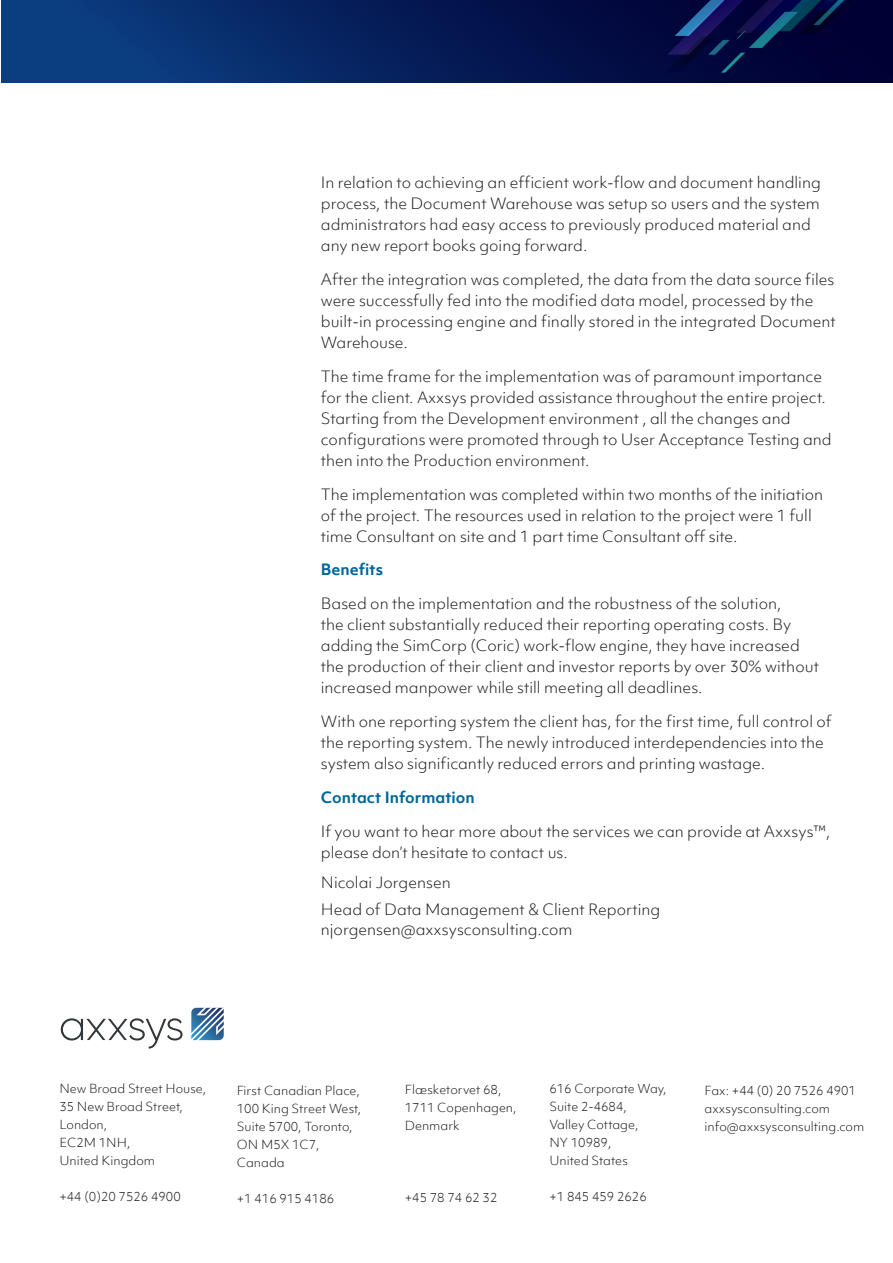
<style>
.page{position:relative;width:893px;height:1263px;background:#fff}
.page>*{position:absolute;margin:0;border:0;box-sizing:border-box;transform-origin:0 0}
.t1{font:300 15px/21px "Objektiv Mk 1";color:#231f20}
.t2{font:700 15px "Objektiv Mk 1";color:#069}
.t3{font:300 12px "Objektiv Mk 1";color:#231f20}
</style>
<div class="page">
<svg style="left:61px;top:1018px;width:122px;height:31px"></svg>
<svg style="left:191px;top:1007px;width:33px;height:34px"></svg>
<div style="left:1px;top:0;width:892px;height:83px;background:linear-gradient(to right,#0b4084,#00002b)"></div>
<svg style="left:665px;top:0;width:228px;height:73px;background:#050f43"></svg>
<p class="t1" style="left:321px;top:172px;width:501px">In relation to achieving an efficient work-flow and document handling process, the Document Warehouse was setup so users and the system administrators had easy access to previously produced material and any new report books going forward.</p>
<p class="t1" style="left:321px;top:269px;width:516px">After the integration was completed, the data from the data source files were successfully fed into the modified data model, processed by the built-in processing engine and finally stored in the integrated Document Warehouse.</p>
<p class="t1" style="left:321px;top:366px;width:512px">The time frame for the implementation was of paramount importance for the client. Axxsys provided assistance throughout the entire project.<br>Starting from the Development environment , all the changes and configurations were promoted through to User Acceptance Testing and then into the Production environment.</p>
<p class="t1" style="left:321px;top:483px;width:504px">The implementation was completed within two months of the initiation of the project. The resources used in relation to the project were 1 full time Consultant on site and 1 part time Consultant off site.</p>
<p class="t2" style="left:321px;top:559px;width:64px">Benefits</p>
<p class="t1" style="left:321px;top:593px;width:500px">Based on the implementation and the robustness of the solution,<br>the client substantially reduced their reporting operating costs. By adding the SimCorp (Coric) work-flow engine, they have increased the production of their client and investor reports by over 30% without increased manpower while still meeting all deadlines.</p>
<p class="t1" style="left:321px;top:711px;width:512px">With one reporting system the client has, for the first time, full control of the reporting system. The newly introduced interdependencies into the system also significantly reduced errors and printing wastage.</p>
<p class="t2" style="left:321px;top:786px;width:155px">Contact Information</p>
<p class="t1" style="left:321px;top:820px;width:511px">If you want to hear more about the services we can provide at Axxsys™, please don’t hesitate to contact us.</p>
<p class="t1" style="left:321px;top:872px;width:131px">Nicolai Jorgensen</p>
<p class="t1" style="left:321px;top:898px;width:341px">Head of Data Management &amp; Client Reporting</p>
<p class="t1" style="left:321px;top:918px;width:253px">njorgensen@axxsysconsulting.com</p>
<p class="t3" style="left:59px;top:1080px;width:148px">New Broad Street House,</p>
<p class="t3" style="left:59px;top:1098px;width:125px">35 New Broad Street,</p>
<p class="t3" style="left:59px;top:1116px;width:50px">London,</p>
<p class="t3" style="left:59px;top:1134px;width:73px">EC2M 1NH,</p>
<p class="t3" style="left:59px;top:1152px;width:97px">United Kingdom</p>
<p class="t3" style="left:59px;top:1188px;width:123px">+44 (0)20 7526 4900</p>
<p class="t3" style="left:237px;top:1082px;width:125px">First Canadian Place,</p>
<p class="t3" style="left:237px;top:1100px;width:126px">100 King Street West,</p>
<p class="t3" style="left:237px;top:1118px;width:117px">Suite 5700, Toronto,</p>
<p class="t3" style="left:237px;top:1136px;width:84px">ON M5X 1C7,</p>
<p class="t3" style="left:237px;top:1154px;width:49px">Canada</p>
<p class="t3" style="left:237px;top:1190px;width:99px">+1 416 915 4186</p>
<p class="t3" style="left:405px;top:1081px;width:98px">Flæsketorvet 68,</p>
<p class="t3" style="left:405px;top:1099px;width:113px">1711 Copenhagen,</p>
<p class="t3" style="left:405px;top:1117px;width:56px">Denmark</p>
<p class="t3" style="left:405px;top:1189px;width:94px">+45 78 74 62 32</p>
<p class="t3" style="left:549px;top:1080px;width:119px">616 Corporate Way,</p>
<p class="t3" style="left:549px;top:1098px;width:79px">Suite 2-4684,</p>
<p class="t3" style="left:549px;top:1116px;width:91px">Valley Cottage,</p>
<p class="t3" style="left:549px;top:1134px;width:64px">NY 10989,</p>
<p class="t3" style="left:549px;top:1152px;width:80px">United States</p>
<p class="t3" style="left:549px;top:1188px;width:99px">+1 845 459 2626</p>
<p class="t3" style="left:705px;top:1082px;width:153px">Fax: +44 (0) 20 7526 4901</p>
<p class="t3" style="left:705px;top:1100px;width:127px">axxsysconsulting.com</p>
<p class="t3" style="left:705px;top:1118px;width:161px">info@axxsysconsulting.com</p>
</div>
